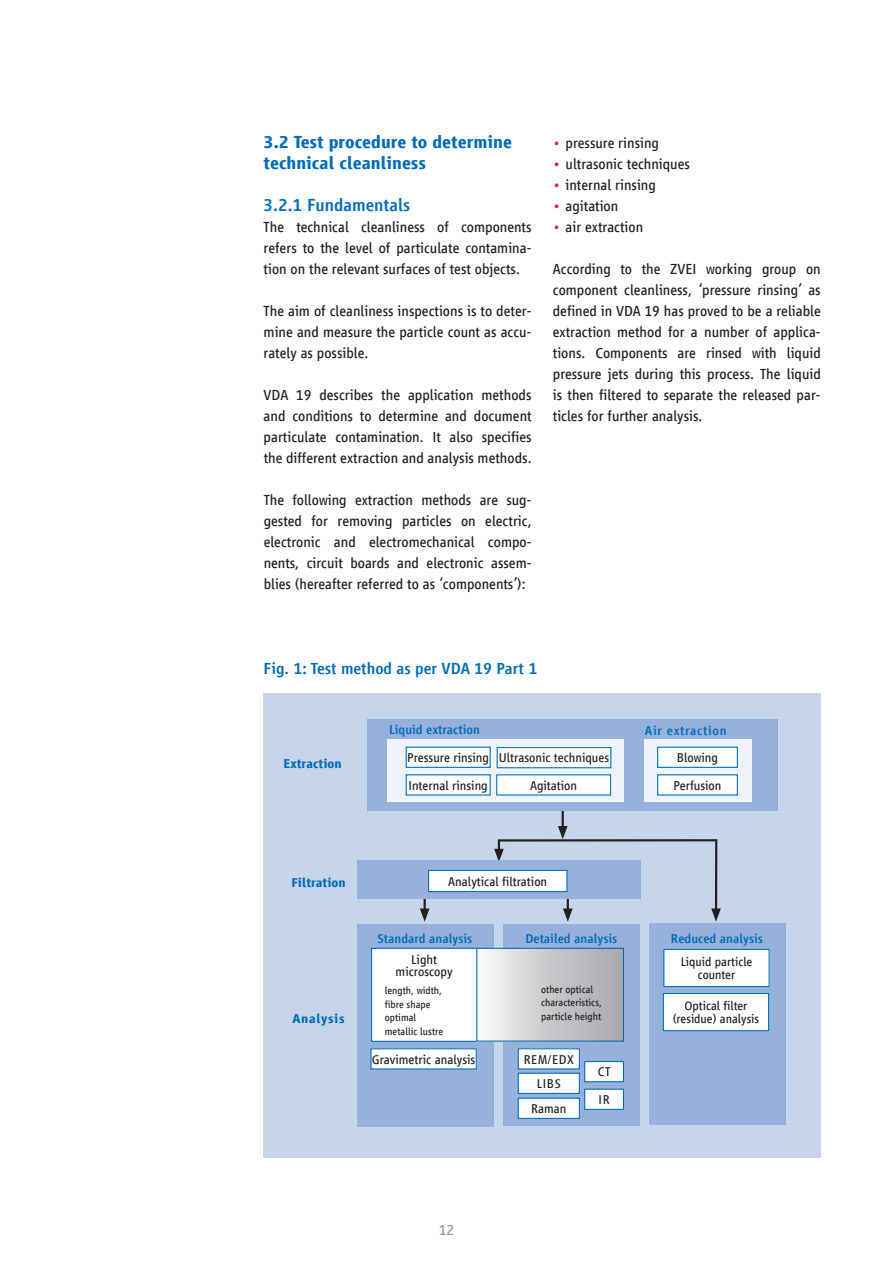
<style>
.page{position:relative;width:893px;height:1263px;background:#fff}
.page>*{position:absolute;margin:0;border:0;box-sizing:border-box;transform-origin:0 0}
.t1{font:700 18px/21px "Vialog LT Com";color:#006cb7}
.t2{font:500 18px "Vialog LT Com";color:#006cb7}
.t3{font:500 16.5px "Vialog LT Com";color:#006cb7}
.t4{font:15px/21px "Vialog LT Com";color:#231f20;text-align:justify}
.t5{font:15px "Vialog LT Com";color:#939598}
.t6{font:13.2px/27.6px "Vialog LT Com";color:#231f20}
.t7{font:500 13.2px "Vialog LT Com";color:#006cb7}
.t8{font:700 13.2px "Vialog LT Com";color:#006cb7}
.t9{font:500 13.2px "Vialog LT Com";letter-spacing:.05em;color:#006cb7}
.t10{font:700 13.2px "Vialog LT Com";letter-spacing:.05em;color:#006cb7}
.t11{font:12.75px/13.5px "Vialog LT Com";color:#231f20;text-align:center}
.t12{font:10.5px/13.5px "Vialog LT Com";color:#231f20}
.s1{color:#ed1845}
</style>
<div class="page">
<div style="left:264px;top:693px;width:557px;height:464px;background:#c6d4ec"></div>
<hr style="left:424px;top:882px;width:2px;height:30px;background:#231f20">
<svg style="left:420px;top:908px;width:9px;height:14px"></svg>
<hr style="left:562px;top:800px;width:2px;height:30px;background:#231f20">
<svg style="left:494px;top:826px;width:227px;height:96px"></svg>
<div style="left:357px;top:860px;width:283px;height:39px;background:#96b2dc"></div>
<div style="left:429px;top:870px;width:138px;height:21px;background:#fff"></div>
<div style="left:428px;top:870px;width:139px;height:22px;border:1px solid #006cb7"></div>
<div style="left:367px;top:719px;width:411px;height:91px;background:#96b2dc"></div>
<div style="left:644px;top:740px;width:108px;height:62px;background:#eff3fa"></div>
<div style="left:658px;top:747px;width:79px;height:20px;background:#fff"></div>
<div style="left:657px;top:747px;width:81px;height:21px;border:1px solid #006cb7"></div>
<div style="left:658px;top:775px;width:79px;height:20px;background:#fff"></div>
<div style="left:387px;top:740px;width:237px;height:62px;background:#eff3fa"></div>
<div style="left:497px;top:747px;width:114px;height:21px;background:#fff"></div>
<div style="left:497px;top:747px;width:114px;height:21px;border:1px solid #006cb7"></div>
<div style="left:406px;top:747px;width:84px;height:20px;background:#fff"></div>
<div style="left:406px;top:747px;width:85px;height:21px;border:1px solid #006cb7"></div>
<div style="left:406px;top:775px;width:84px;height:20px;background:#fff"></div>
<div style="left:497px;top:775px;width:113px;height:20px;background:#fff"></div>
<div style="left:357px;top:924px;width:136px;height:202px;background:#96b2dc"></div>
<div style="left:372px;top:948px;width:105px;height:93px;background:#fff"></div>
<div style="left:371px;top:948px;width:106px;height:94px;border:1px solid #006cb7"></div>
<div style="left:371px;top:1049px;width:105px;height:20px;background:#fff"></div>
<div style="left:504px;top:924px;width:136px;height:201px;background:#96b2dc"></div>
<div style="left:477px;top:948px;width:146px;height:93px;background:linear-gradient(to right,#f6f7f8,#a3a4a9)"></div>
<div style="left:476px;top:948px;width:148px;height:94px;border:1px solid #006cb7"></div>
<div style="left:649px;top:923px;width:137px;height:202px;background:#96b2dc"></div>
<div style="left:664px;top:949px;width:105px;height:37px;background:#fff"></div>
<div style="left:663px;top:949px;width:107px;height:38px;border:1px solid #006cb7"></div>
<div style="left:663px;top:993px;width:106px;height:38px;background:#fff"></div>
<div style="left:663px;top:993px;width:106px;height:38px;border:1px solid #006cb7"></div>
<div style="left:518px;top:1049px;width:61px;height:20px;background:#fff"></div>
<div style="left:585px;top:1061px;width:38px;height:21px;background:#fff"></div>
<div style="left:584px;top:1061px;width:40px;height:21px;border:1px solid #006cb7"></div>
<div style="left:585px;top:1089px;width:38px;height:20px;background:#fff"></div>
<div style="left:584px;top:1089px;width:40px;height:21px;border:1px solid #006cb7"></div>
<div style="left:518px;top:1073px;width:61px;height:20px;background:#fff"></div>
<div style="left:518px;top:1073px;width:62px;height:21px;border:1px solid #006cb7"></div>
<div style="left:518px;top:1098px;width:61px;height:20px;background:#fff"></div>
<div style="left:518px;top:1098px;width:62px;height:21px;border:1px solid #006cb7"></div>
<p class="t1" style="left:264px;top:132px;width:250px">3.2 Test procedure to determine technical cleanliness</p>
<p class="t2" style="left:264px;top:195px;width:148px">3.2.1 Fundamentals</p>
<p class="t4" style="left:264px;top:217px;width:269px">The technical cleanliness of components refers to the level of particulate contamina&shy;tion on the relevant surfaces of test objects.</p>
<p class="t4" style="left:264px;top:301px;width:269px">The aim of cleanliness inspections is to deter&shy;mine and measure the particle count as accu&shy;rately as possible.</p>
<p class="t4" style="left:264px;top:385px;width:269px">VDA 19 describes the application methods and conditions to determine and document particulate contamination. It also specifies the different extraction and analysis methods.</p>
<p class="t4" style="left:264px;top:490px;width:269px">The following extraction methods are sug&shy;gested for removing particles on electric, electronic and electromechanical compo&shy;nents, circuit boards and electronic assem&shy;blies (hereafter referred to as ‘components’):</p>
<p class="t4" style="left:553px;top:133px;width:108px"><span class="s1">•</span> pressure rinsing</p>
<p class="t4" style="left:553px;top:154px;width:139px"><span class="s1">•</span> ultrasonic techniques</p>
<p class="t4" style="left:553px;top:175px;width:105px"><span class="s1">•</span> internal rinsing</p>
<p class="t4" style="left:553px;top:196px;width:67px"><span class="s1">•</span> agitation</p>
<p class="t4" style="left:553px;top:217px;width:92px"><span class="s1">•</span> air extraction</p>
<p class="t4" style="left:553px;top:259px;width:269px">According to the ZVEI working group on component cleanliness, ‘pressure rinsing’ as defined in VDA 19 has proved to be a reliable extraction method for a number of applica&shy;tions. Components are rinsed with liquid pressure jets during this process. The liquid is then filtered to separate the released par&shy;ticles for further analysis.</p>
<p class="t3" style="left:264px;top:659px;width:275px">Fig. 1: Test method as per VDA 19 Part 1</p>
<p class="t8" style="left:284px;top:756px;width:60px">Extraction</p>
<p class="t7" style="left:389px;top:722px;width:92px">Liquid extraction</p>
<p class="t9" style="left:645px;top:723px;width:83px">Air extraction</p>
<p class="t6" style="left:673px;top:744px;width:50px">Blowing<br>Perfusion</p>
<p class="t6" style="left:407px;top:744px;width:203px">Pressure rinsing Ultrasonic techniques<br>Internal rinsing</p>
<p class="t6" style="left:530px;top:771px;width:49px">Agitation</p>
<p class="t8" style="left:291px;top:875px;width:56px">Filtration</p>
<p class="t6" style="left:448px;top:867px;width:100px">Analytical filtration</p>
<p class="t10" style="left:292px;top:1011px;width:54px">Analysis</p>
<p class="t7" style="left:377px;top:931px;width:96px">Standard analysis</p>
<p class="t6" style="left:396px;top:954px;width:59px;line-height:12px;text-align:center">Light microscopy</p>
<p class="t12" style="left:385px;top:984px;width:60px">length, width, fibre shape optimal metallic lustre</p>
<p class="t6" style="left:372px;top:1045px;width:105px">Gravimetric analysis</p>
<p class="t5" style="left:439px;top:1222px;width:17px">12</p>
<p class="t7" style="left:525px;top:931px;width:93px">Detailed analysis</p>
<p class="t12" style="left:541px;top:982px;width:62px">other optical characteristics, particle height</p>
<p class="t6" style="left:524px;top:1045px;width:52px">REM/EDX</p>
<p class="t6" style="left:531px;top:1071px;width:37px;line-height:25px;text-align:center">LIBS<br>Raman</p>
<p class="t6" style="left:598px;top:1058px;width:14px">CT<br>IR</p>
<p class="t7" style="left:671px;top:931px;width:93px">Reduced analysis</p>
<p class="t11" style="left:681px;top:955px;width:73px">Liquid particle counter</p>
<p class="t11" style="left:673px;top:999px;width:88px">Optical filter (residue) analysis</p>
</div>
